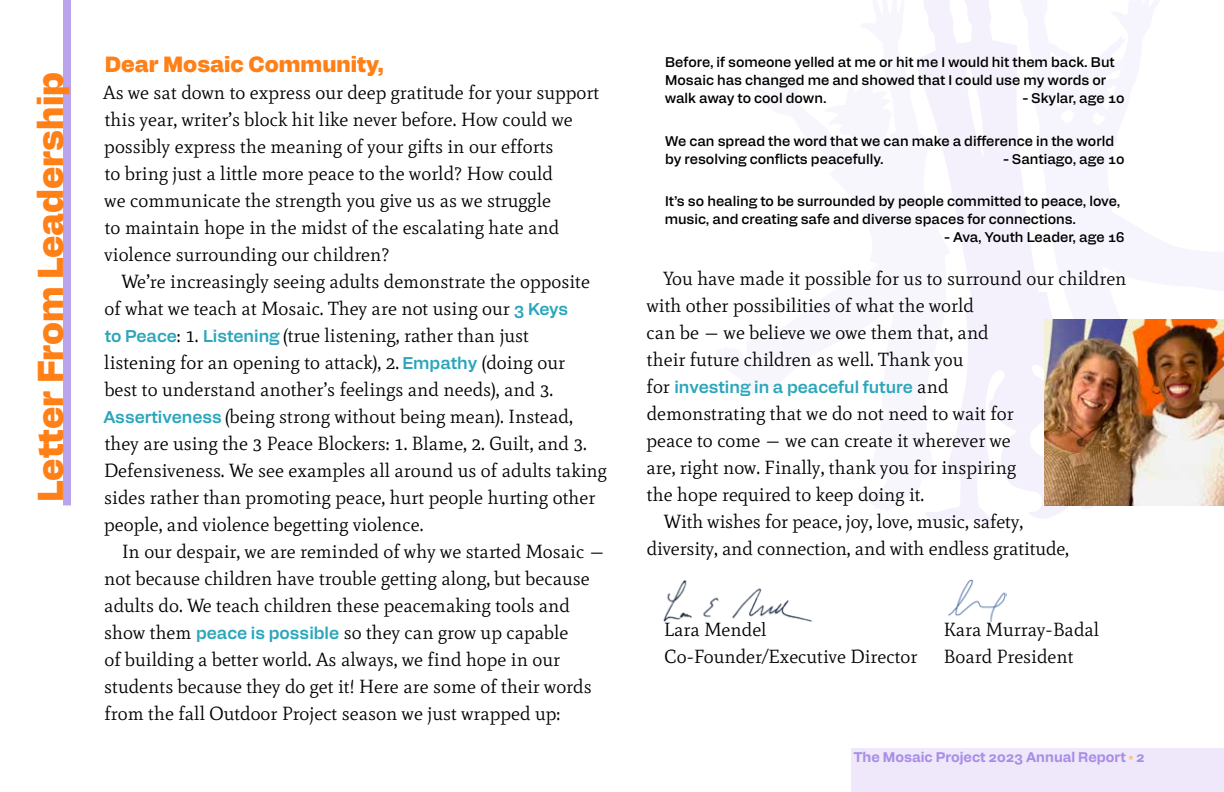
<style>
.page{position:relative;width:1224px;height:792px;background:#fff}
.page>*{position:absolute;margin:0;border:0;box-sizing:border-box;transform-origin:0 0}
.t1{font:900 36px "Alfabet";color:#ff8017}
.t2{font:900 22px "Alfabet";color:#ff8017}
.t3{font:19px/27px "Mate";color:#000}
.t4{font:600 17px "Alfabet";color:#2ba6ba}
.t5{font:500 14px/18px "Alfabet";color:#000}
.t6{font:700 14px "Alfabet";color:#a88ee6}
.s1{font-family:"Alfabet";font-weight:600;font-size:17px;color:#2ba6ba}
.s2{font-family:"Mate";font-weight:400;font-size:19px;color:#000}
.s3{font-weight:900;font-size:12px;color:#ffbf8b}
</style>
<div class="page">
<div style="left:851px;top:749px;width:373px;height:43px;background:#eee8fa"></div>
<div style="left:63px;top:0;width:8px;height:505px;background:#baa4eb"></div>
<svg style="left:1149px;top:0;width:75px;height:320px"></svg>
<svg style="left:925px;top:0;width:224px;height:526px;fill:#f6f4fc"></svg>
<svg style="left:915px;top:0;width:36px;height:512px;fill:#f8f6fd"></svg>
<img style="left:1044px;top:320px;width:180px;height:185px">
<img style="left:663px;top:580px;width:149px;height:41px">
<img style="left:948px;top:579px;width:59px;height:42px">
<h1 class="t1" style="left:24px;top:502px;width:431px;rotate:-90deg">Letter From Leadership</h1>
<p class="t2" style="left:105px;top:48px;width:280px">Dear Mosaic Community,</p>
<p class="t3" style="left:103px;top:79px;width:498px">As we sat down to express our deep gratitude for your support this year, writer’s block hit like never before. How could we possibly express the meaning of your gifts in our efforts<br>to bring just a little more peace to the world? How could<br>we communicate the strength you give us as we struggle<br>to maintain hope in the midst of the escalating hate and violence surrounding our children?</p>
<p class="t3" style="left:103px;top:268px;width:505px;text-indent:18px">We’re increasingly seeing adults demonstrate the opposite of what we teach at Mosaic. They are not using our <span class="s1">3 Keys<br>to Peace</span>: 1. <span class="s1">Listening</span> (true listening, rather than just<br>listening for an opening to attack), 2. <span class="s1">Empathy</span> (doing our<br>best to understand another’s feelings and needs), and 3.<br><span class="s1">Assertiveness</span> (being strong without being mean). Instead, they are using the 3 Peace Blockers: 1. Blame, 2. Guilt, and 3.<br>Defensiveness. We see examples all around us of adults taking sides rather than promoting peace, hurt people hurting other people, and violence begetting violence.</p>
<p class="t3" style="left:104px;top:538px;width:502px;text-indent:18px">In our despair, we are reminded of why we started Mosaic — not because children have trouble getting along, but because adults do. We teach children these peacemaking tools and show them <span class="s1">peace is possible</span> so they can grow up capable<br>of building a better world. As always, we find hope in our students because they do get it! Here are some of their words from the fall Outdoor Project season we just wrapped up:</p>
<p class="t5" style="left:665px;top:52px;width:451px">Before, if someone yelled at me or hit me I would hit them back. But<br>Mosaic has changed me and showed that I could use my words or walk away to cool down.</p>
<p class="t5" style="left:1023px;top:88px;width:103px">- Skylar, age 10</p>
<p class="t5" style="left:665px;top:131px;width:450px">We can spread the word that we can make a difference in the world by resolving conflicts peacefully.</p>
<p class="t5" style="left:1003px;top:149px;width:123px">- Santiago, age 10</p>
<p class="t5" style="left:665px;top:191px;width:457px">It’s so healing to be surrounded by people committed to peace, love, music, and creating safe and diverse spaces for connections.</p>
<p class="t5" style="left:945px;top:227px;width:181px">- Ava, Youth Leader, age 16</p>
<p class="t3" style="left:647px;top:265px;width:481px;text-indent:16px">You have made it possible for us to surround our children with other possibilities of what the world<br>can be — we believe we owe them that, and<br>their future children as well. Thank you</p>
<p class="t4" style="left:647px;top:375px;width:303px"><span class="s2">for</span> investing in a peaceful future <span class="s2">and</span></p>
<p class="t3" style="left:646px;top:400px;width:371px">demonstrating that we do not need to wait for peace to come — we can create it wherever we are, right now. Finally, thank you for inspiring the hope required to keep doing it.</p>
<p class="t3" style="left:647px;top:508px;width:424px;text-indent:17px">With wishes for peace, joy, love, music, safety, diversity, and connection, and with endless gratitude,</p>
<p class="t3" style="left:664px;top:616px;width:104px">Lara Mendel</p>
<p class="t3" style="left:944px;top:616px;width:157px">Kara Murray-Badal</p>
<p class="t3" style="left:665px;top:643px;width:254px">Co-Founder/Executive Director</p>
<p class="t3" style="left:944px;top:643px;width:131px">Board President</p>
<p class="t6" style="left:854px;top:747px;width:292px">The Mosaic Project 2023 Annual Report <span class="s3">•</span> 2</p>
</div>
